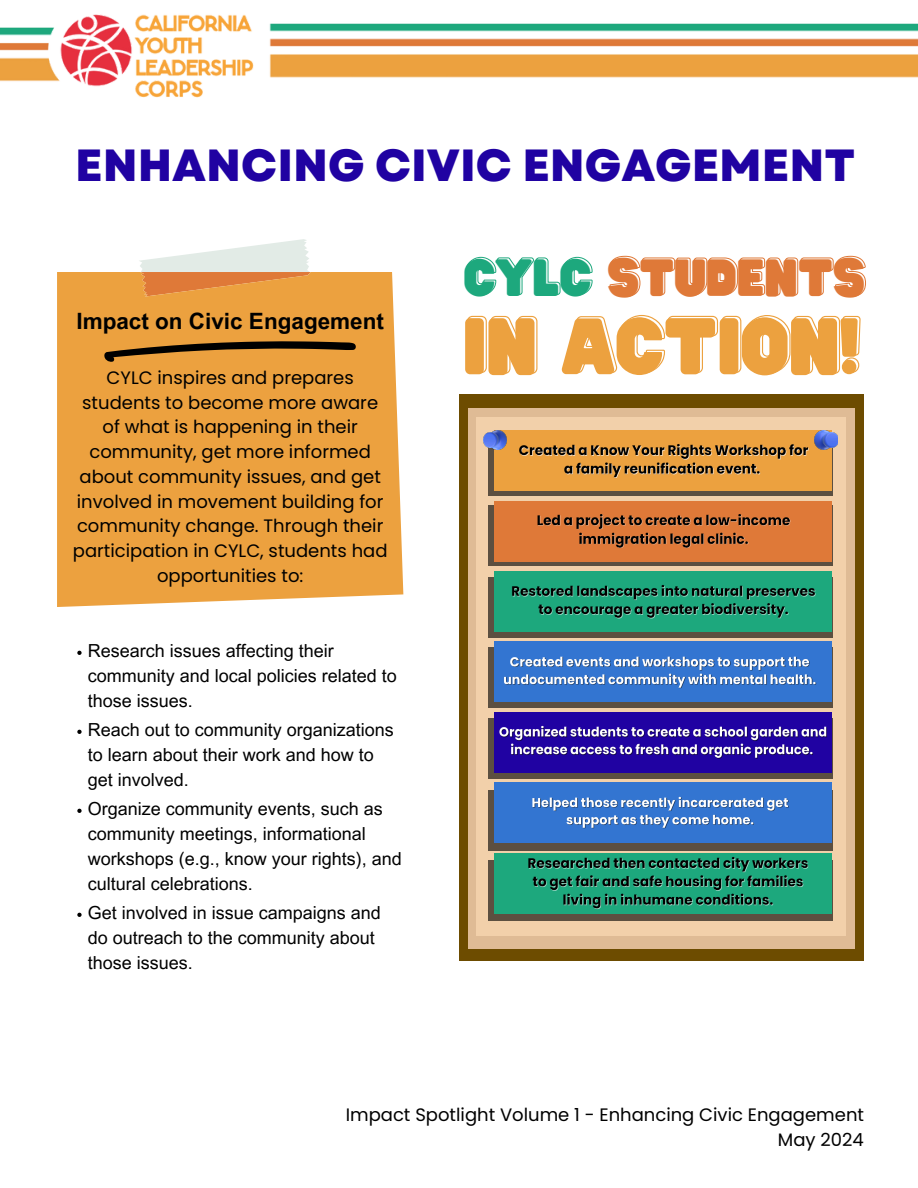
<style>
.page{position:relative;width:918px;height:1188px;background:#fff}
.page>*{position:absolute;margin:0;border:0;box-sizing:border-box;transform-origin:0 0}
.t1{font:70.05px "Hitand Run";color:#eca13f}
.t2{font:45.9px "Hitand Run";color:#df7938}
.t3{font:800 45px "Garet";color:#2002a2}
.t4{font:700 22.5px "Arial MT Pro";color:#000}
.t5{font:18px/25px "Arial MT Pro";color:#000}
.t6{font:18px/24.8px "Poppins";color:#000;text-align:center}
.s1{color:#1da87d}
</style>
<div class="page">
<img style="left:0;top:14px;width:918px;height:84px">
<svg style="left:139px;top:239px;width:170px;height:33px"></svg>
<div style="left:57px;top:272px;width:346px;height:335px;background:#eca13f"></div>
<svg style="left:104px;top:341px;width:253px;height:21px;background:#9d6b29"></svg>
<svg style="left:77px;top:651px;width:5px;height:4px"></svg>
<svg style="left:77px;top:730px;width:5px;height:4px"></svg>
<svg style="left:77px;top:809px;width:5px;height:4px"></svg>
<svg style="left:77px;top:913px;width:5px;height:4px"></svg>
<div style="left:459px;top:394px;width:404px;height:567px;background:#6d4c00"></div>
<div style="left:468px;top:408px;width:386px;height:541px;background:#dfbb95"></div>
<div style="left:476px;top:417px;width:370px;height:519px;background:#f2d0aa"></div>
<svg style="left:609px;top:256px;width:257px;height:41px"></svg>
<svg style="left:465px;top:257px;width:128px;height:39px"></svg>
<svg style="left:467px;top:314px;width:394px;height:61px"></svg>
<div style="left:488px;top:435px;width:344px;height:61px;background:#5c4f40"></div>
<div style="left:488px;top:506px;width:344px;height:60px;background:linear-gradient(to right,#5c4f40,#5c4f40)"></div>
<div style="left:488px;top:577px;width:344px;height:60px;background:#5c4f40"></div>
<div style="left:488px;top:648px;width:344px;height:60px;background:#5c4f40"></div>
<div style="left:488px;top:718px;width:344px;height:60px;background:#5c4f40"></div>
<div style="left:488px;top:790px;width:344px;height:60px;background:#5c4f40"></div>
<div style="left:488px;top:860px;width:344px;height:60px;background:linear-gradient(to right,#5c4f40,#5c4f40)"></div>
<div style="left:494px;top:430px;width:338px;height:61px;background:#eca13f"></div>
<img style="left:483px;top:431px;width:24px;height:19px">
<img style="left:815px;top:431px;width:23px;height:19px">
<div style="left:494px;top:501px;width:338px;height:60px;background:#df7938"></div>
<div style="left:494px;top:571px;width:338px;height:61px;background:#1da87d"></div>
<div style="left:494px;top:642px;width:338px;height:60px;background:#3375d1"></div>
<div style="left:494px;top:712px;width:338px;height:61px;background:#2002a2"></div>
<div style="left:494px;top:782px;width:338px;height:61px;background:#3375d1"></div>
<div style="left:494px;top:853px;width:338px;height:60px;background:#1da87d"></div>
<img style="left:519px;top:444px;width:290px;height:34px">
<img style="left:537px;top:514px;width:254px;height:34px">
<img style="left:512px;top:585px;width:304px;height:34px">
<img style="left:504px;top:656px;width:313px;height:33px">
<img style="left:499px;top:725px;width:328px;height:34px">
<img style="left:532px;top:796px;width:257px;height:33px">
<img style="left:528px;top:857px;width:281px;height:53px">
<p class="t3" style="left:75px;top:133px;width:781px">ENHANCING CIVIC ENGAGEMENT</p>
<h2 class="t4" style="left:76px;top:313px;width:309px">Impact on Civic Engagement</h2>
<p class="t6" style="left:73px;top:365px;width:316px">CYLC inspires and prepares students to become more aware of what is happening in their community, get more informed about community issues, and get involved in movement building for community change. Through their participation in CYLC, students had opportunities to:</p>
<h4 class="t5" style="left:88px;top:640px;width:311px">Research issues affecting their community and local policies related to those issues.</h4>
<p class="t5" style="left:88px;top:719px;width:308px">Reach out to community organizations to learn about their work and how to get involved.</p>
<h5 class="t5" style="left:88px;top:798px;width:316px">Organize community events, such as community meetings, informational workshops (e.g., know your rights), and cultural celebrations.</h5>
<p class="t5" style="left:88px;top:902px;width:295px">Get involved in issue campaigns and do outreach to the community about those issues.</p>
<h2 class="t2" style="left:464px;top:252px;width:403px"><span class="s1">CYLC</span> STUDENTS</h2>
<h1 class="t1" style="left:463px;top:308px;width:397px">IN ACTION!</h1>
<p class="t6" style="left:346px;top:1103px;width:520px;text-align:right">Impact Spotlight Volume 1 - Enhancing Civic Engagement<br>May 2024</p>
</div>
